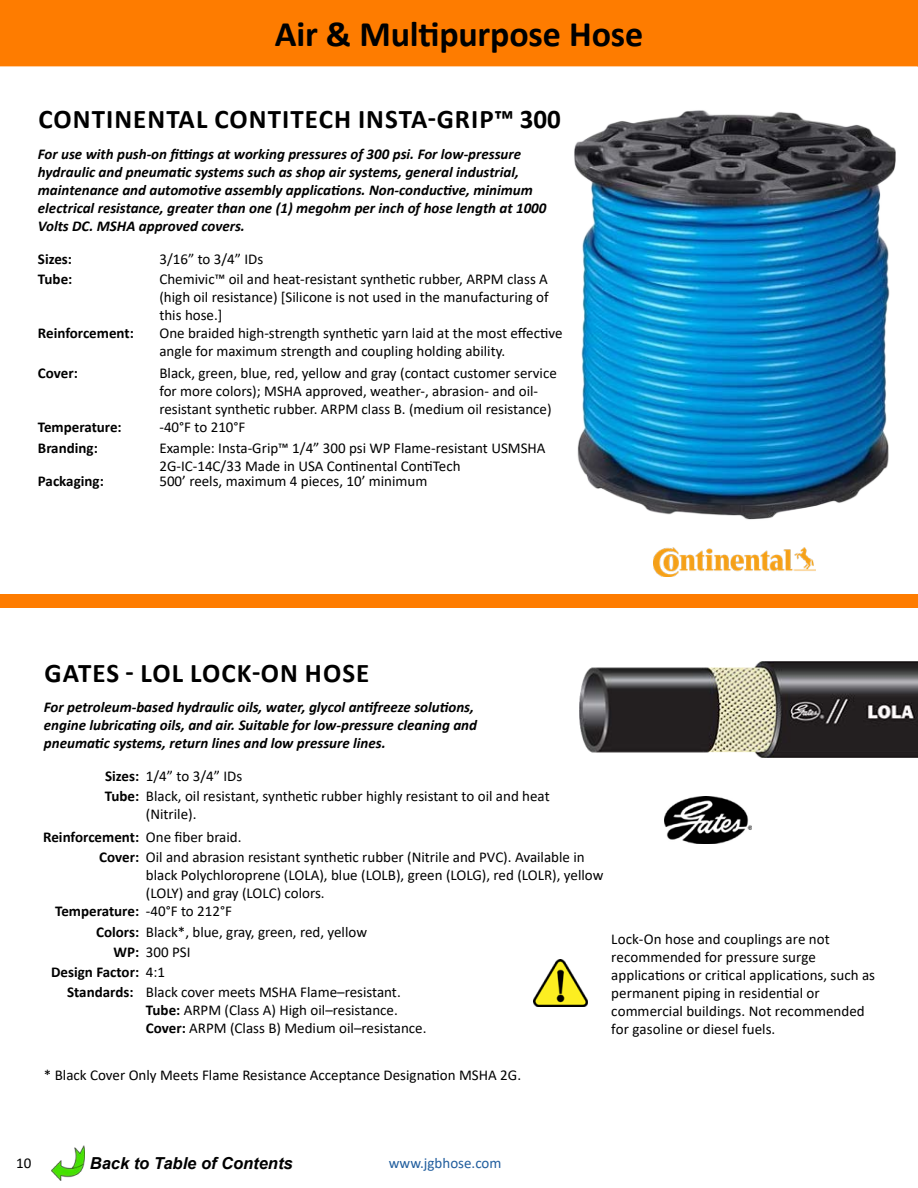
<style>
.page{position:relative;width:918px;height:1188px;background:#fff}
.page>*{position:absolute;margin:0;border:0;box-sizing:border-box;transform-origin:0 0}
.t1{font:700 36px "Calibri";letter-spacing:-.005em;color:#000}
.t2{font:700 27px "Calibri";letter-spacing:.04em;color:#000}
.t3{font:italic 700 16.5px "Arial";color:#000}
.t4{font:15px/18px "Calibri";color:#000}
.t5{font:italic 700 15px/18px "Calibri";color:#000}
.t6{font:700 15px "Calibri";color:#000}
.t7{font:15px "Calibri";color:#215e9e}
.s1{font-weight:700}
.s2{font-weight:400}
</style>
<div class="page">
<div style="left:0;top:0;width:918px;height:66px;background:#fe7c00"></div>
<img style="left:574px;top:110px;width:322px;height:410px">
<img style="left:653px;top:547px;width:162px;height:30px">
<img style="left:580px;top:662px;width:338px;height:96px">
<img style="left:665px;top:797px;width:86px;height:46px">
<div style="left:0;top:594px;width:918px;height:14px;background:#fe7c00"></div>
<img style="left:533px;top:959px;width:54px;height:48px">
<img style="left:51px;top:1146px;width:34px;height:34px">
<h1 class="t1" style="left:275px;top:9px;width:370px">Air &amp; Multipurpose Hose</h1>
<h2 class="t2" style="left:38px;top:100px;width:524px">CONTINENTAL CONTITECH INSTA-GRIP™ 300</h2>
<p class="t5" style="left:38px;top:144px;width:510px">For use with push-on fittings at working pressures of 300 psi. For low-pressure hydraulic and pneumatic systems such as shop air systems, general industrial, maintenance and automotive assembly applications. Non-conductive, minimum electrical resistance, greater than one (1) megohm per inch of hose length at 1000<br>Volts DC. MSHA approved covers.</p>
<p class="t6" style="left:38px;top:248px;width:36px">Sizes:</p>
<p class="t4" style="left:159px;top:249px;width:105px">3/16” to 3/4” IDs</p>
<p class="t6" style="left:38px;top:268px;width:36px">Tube:</p>
<p class="t4" style="left:159px;top:270px;width:391px;text-align:justify">Chemivic™ oil and heat-resistant synthetic rubber, ARPM class A (high oil resistance) [Silicone is not used in the manufacturing of this hose.]</p>
<p class="t6" style="left:38px;top:322px;width:97px">Reinforcement:</p>
<p class="t4" style="left:159px;top:324px;width:405px">One braided high-strength synthetic yarn laid at the most effective angle for maximum strength and coupling holding ability.</p>
<p class="t6" style="left:38px;top:363px;width:41px">Cover:</p>
<p class="t4" style="left:159px;top:364px;width:399px">Black, green, blue, red, yellow and gray (contact customer service for more colors); MSHA approved, weather-, abrasion- and oil&shy;resistant synthetic rubber. ARPM class B. (medium oil resistance)</p>
<p class="t6" style="left:38px;top:417px;width:85px">Temperature:</p>
<p class="t4" style="left:159px;top:418px;width:88px">-40°F to 210°F</p>
<p class="t6" style="left:38px;top:437px;width:61px">Branding:</p>
<p class="t4" style="left:159px;top:438px;width:388px">Example: Insta-Grip™ 1/4” 300 psi WP Flame-resistant USMSHA<br>2G-IC-14C/33 Made in USA Continental ContiTech</p>
<p class="t6" style="left:38px;top:471px;width:67px">Packaging:</p>
<p class="t4" style="left:159px;top:472px;width:270px">500’ reels, maximum 4 pieces, 10’ minimum</p>
<h2 class="t2" style="left:44px;top:654px;width:326px">GATES - LOL LOCK-ON HOSE</h2>
<p class="t5" style="left:44px;top:698px;width:435px">For petroleum-based hydraulic oils, water, glycol antifreeze solutions, engine lubricating oils, and air. Suitable for low-pressure cleaning and pneumatic systems, return lines and low pressure lines.</p>
<p class="t4" style="left:105px;top:766px;width:447px;line-height:20.2px"><span class="s1">Sizes:</span> 1/4” to 3/4” IDs<br><span class="s1">Tube:</span> Black, oil resistant, synthetic rubber highly resistant to oil and heat</p>
<p class="t4" style="left:43px;top:803px;width:200px;line-height:22.5px;text-indent:103px">(Nitrile).<br><span class="s1">Reinforcement:</span> One fiber braid.</p>
<p class="t4" style="left:99px;top:848px;width:487px"><span class="s1">Cover:</span> Oil and abrasion resistant synthetic rubber (Nitrile and PVC). Available in</p>
<p class="t4" style="left:146px;top:866px;width:459px">black Polychloroprene (LOLA), blue (LOLB), green (LOLG), red (LOLR), yellow</p>
<p class="t4" style="left:146px;top:884px;width:180px">(LOLY) and gray (LOLC) colors.</p>
<p class="t6" style="left:55px;top:901px;width:178px">Temperature: <span class="s2">-40°F to 212°F</span></p>
<p class="t4" style="left:96px;top:922px;width:272px"><span class="s1">Colors:</span> Black*, blue, gray, green, red, yellow</p>
<p class="t4" style="left:113px;top:943px;width:79px"><span class="s1">WP:</span> 300 PSI</p>
<p class="t6" style="left:51px;top:962px;width:115px">Design Factor: <span class="s2">4:1</span></p>
<p class="t4" style="left:67px;top:983px;width:335px"><span class="s1">Standards:</span> Black cover meets MSHA Flame–resistant.</p>
<p class="t4" style="left:146px;top:1001px;width:282px"><span class="s1">Tube:</span> ARPM (Class A) High oil–resistance.<br><span class="s1">Cover:</span> ARPM (Class B) Medium oil–resistance.</p>
<p class="t4" style="left:611px;top:929px;width:265px">Lock-On hose and couplings are not recommended for pressure surge applications or critical applications, such as permanent piping in residential or commercial buildings. Not recommended for gasoline or diesel fuels.</p>
<p class="t4" style="left:44px;top:1066px;width:479px">* Black Cover Only Meets Flame Resistance Acceptance Designation MSHA 2G.</p>
<p class="t3" style="left:90px;top:1153px;width:204px">Back to Table of Contents</p>
<p class="t4" style="left:16px;top:1153px;width:17px">10</p>
<p class="t7" style="left:389px;top:1152px;width:114px">www.jgbhose.com</p>
</div>
